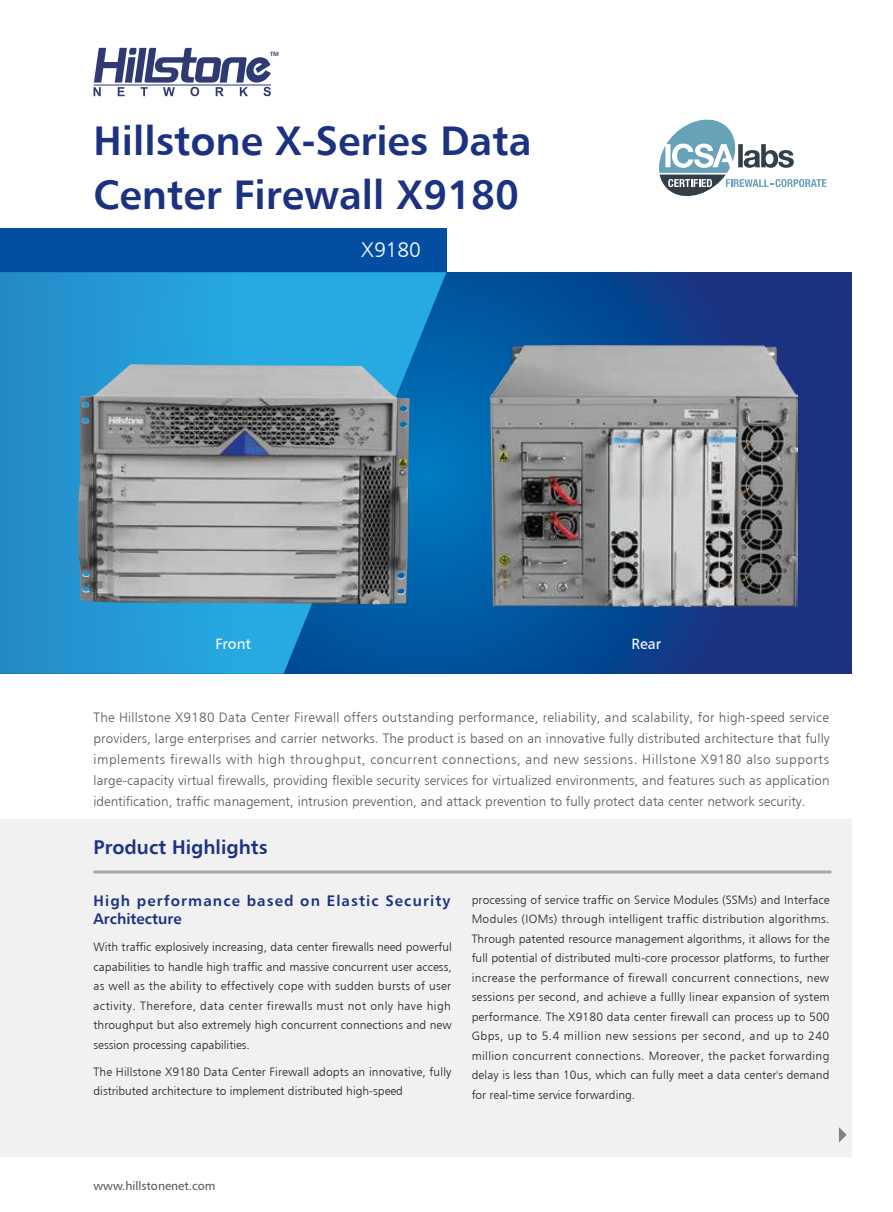
<style>
.page{position:relative;width:893px;height:1212px;background:#fff}
.page>*{position:absolute;margin:0;border:0;box-sizing:border-box;transform-origin:0 0}
.t1{font:40.5px/54px "Humanist 777 BT Bold B";color:#1b3281}
.t2{font:21px "Humanist 777 BT Light B";color:#fff}
.t3{font:19.5px "Humanist 777 BT Bold B";color:#1b3281}
.t4{font:15px/18px "Humanist 777 BT Bold B";letter-spacing:.075em;color:#1b3281}
.t5{font:15px "Humanist 777 BT Roman B";color:#fff}
.t6{font:13.5px/21px "Humanist 777 BT Light B";color:#58595b;text-align:justify}
.t7{font:12px/19.5px "Humanist 777 BT Light B";color:#231f20;text-align:justify}
.t8{font:12px "Humanist 777 BT Roman B";color:#58595b}
.t9{font:6px "Humanist 777 BT Bold B";color:#2f3a73}
</style>
<div class="page">
<div style="left:0;top:819px;width:852px;height:337px;background:#f1f1f2"></div>
<hr style="left:94px;top:870px;width:737px;height:3px;background:#a7a9ac">
<svg style="left:446px;top:272px;width:406px;height:402px;background:#0d438f"></svg>
<div style="left:0;top:228px;width:446px;height:44px;background:#034ea2"></div>
<svg style="left:0;top:272px;width:446px;height:402px;background:#1d8ecb"></svg>
<svg style="left:839px;top:1127px;width:8px;height:15px"></svg>
<svg style="left:659px;top:119px;width:167px;height:78px"></svg>
<img style="left:78px;top:364px;width:332px;height:240px">
<img style="left:491px;top:346px;width:306px;height:260px">
<svg style="left:94px;top:48px;width:177px;height:48px"></svg>
<hr style="left:94px;top:84px;width:177px;height:1px;background:#2f3a73">
<p class="t9" style="left:270px;top:50px;width:10px">TM</p>
<h1 class="t1" style="left:94px;top:113px;width:439px">Hillstone X-Series Data<br>Center Firewall X9180</h1>
<h2 class="t2" style="left:361px;top:237px;width:61px">X9180</h2>
<p class="t5" style="left:215px;top:634px;width:37px">Front</p>
<p class="t5" style="left:631px;top:634px;width:31px">Rear</p>
<p class="t6" style="left:94px;top:706px;width:738px">The Hillstone X9180 Data Center Firewall offers outstanding performance, reliability, and scalability, for high-speed service providers, large enterprises and carrier networks. The product is based on an innovative fully distributed architecture that fully implements firewalls with high throughput, concurrent connections, and new sessions. Hillstone X9180 also supports large-capacity virtual firewalls, providing flexible security services for virtualized environments, and features such as application identification, traffic management, intrusion prevention, and attack prevention to fully protect data center network security.</p>
<h3 class="t3" style="left:94px;top:835px;width:176px">Product Highlights</h3>
<p class="t4" style="left:94px;top:891px;width:358px">High performance based on Elastic Security<br>Architecture</p>
<p class="t7" style="left:94px;top:937px;width:360px">With traffic explosively increasing, data center firewalls need powerful capabilities to handle high traffic and massive concurrent user access, as well as the ability to effectively cope with sudden bursts of user activity. Therefore, data center firewalls must not only have high throughput but also extremely high concurrent connections and new session processing capabilities.</p>
<p class="t7" style="left:94px;top:1061px;width:359px">The Hillstone X9180 Data Center Firewall adopts an innovative, fully distributed architecture to implement distributed high-speed</p>
<p class="t7" style="left:472px;top:889px;width:360px">processing of service traffic on Service Modules (SSMs) and Interface Modules (IOMs) through intelligent traffic distribution algorithms.<br>Through patented resource management algorithms, it allows for the full potential of distributed multi-core processor platforms, to further increase the performance of firewall concurrent connections, new sessions per second, and achieve a fullly linear expansion of system performance. The X9180 data center firewall can process up to 500<br>Gbps, up to 5.4 million new sessions per second, and up to 240 million concurrent connections. Moreover, the packet forwarding delay is less than 10us, which can fully meet a data center's demand for real-time service forwarding.</p>
<p class="t8" style="left:94px;top:1178px;width:123px">www.hillstonenet.com</p>
</div>
